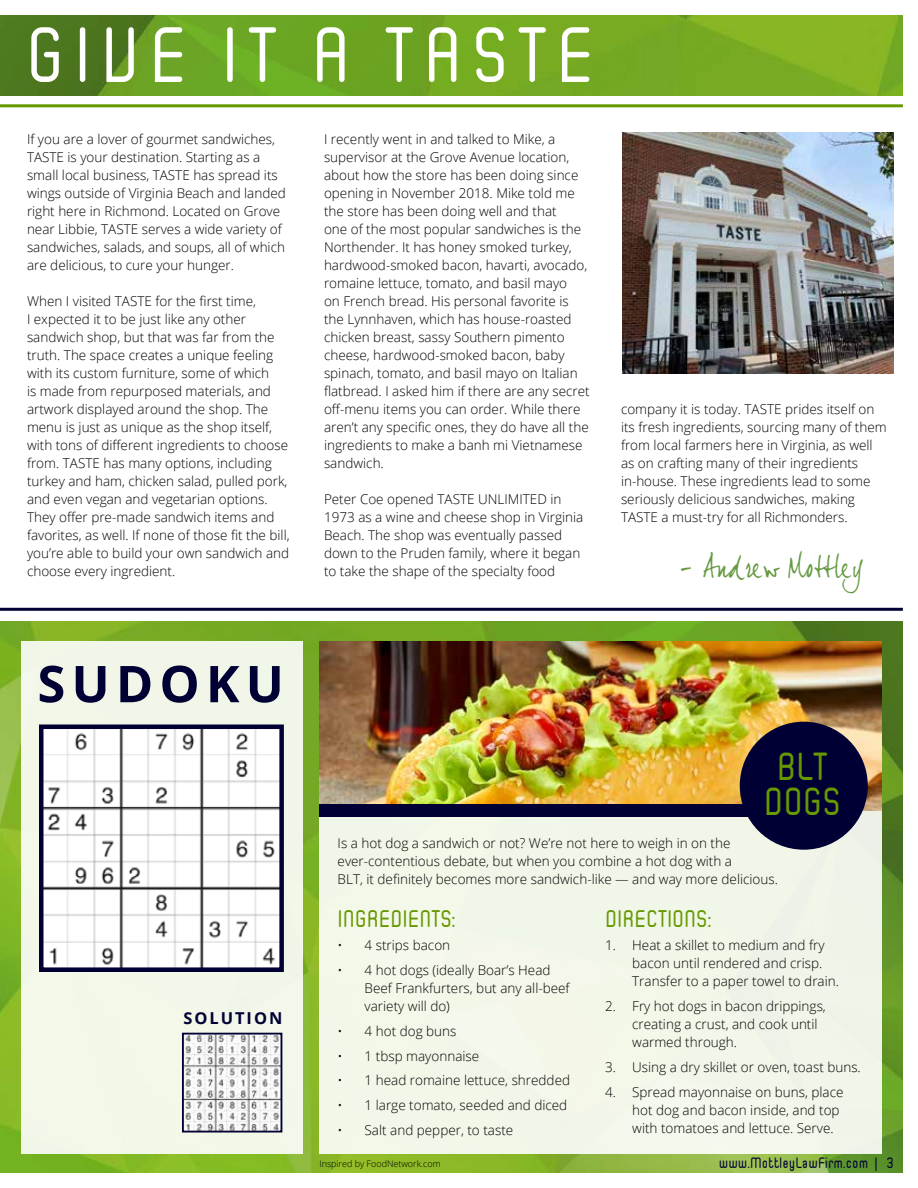
<style>
.page{position:relative;width:918px;height:1188px;background:#fff}
.page>*{position:absolute;margin:0;border:0;box-sizing:border-box;transform-origin:0 0}
.t1{font:78.15px "Herron Cond";letter-spacing:.12em;color:#fff}
.t2{font:700 50.7px "Open Sans";letter-spacing:.12em;color:#000034}
.t3{font:39px/34.5px "Herron Cond";color:#690;text-align:center}
.t4{font:29.1px "Joe Hand 2";letter-spacing:-.015em;color:#659a41}
.t5{font:24px "Herron Cond";color:#690}
.t6{font:700 16.35px "Open Sans";letter-spacing:.12em;color:#000034}
.t7{font:15px "Herron Cond";color:#000034}
.t8{font:300 13.5px/18px "Open Sans";color:#000}
.t9{font:300 9px "Open Sans";color:#000}
</style>
<div class="page">
<img style="left:0;top:621px;width:903px;height:552px">
<img style="left:0;top:15px;width:903px;height:81px">
<div style="left:21px;top:642px;width:281px;height:512px;background:#f2f7e8"></div>
<div style="left:320px;top:642px;width:562px;height:512px;background:#f2f7e9"></div>
<img style="left:622px;top:133px;width:272px;height:241px">
<img style="left:320px;top:642px;width:562px;height:168px">
<img style="left:44px;top:729px;width:235px;height:238px">
<div style="left:39px;top:724px;width:245px;height:248px;border:4px solid #000034"></div>
<img style="left:185px;top:1036px;width:94px;height:93px">
<div style="left:182px;top:1033px;width:100px;height:99px;border:2px solid #000034"></div>
<hr style="left:0;top:104px;width:903px;height:3px;background:#690">
<hr style="left:0;top:608px;width:903px;height:3px;background:#000034">
<div style="left:320px;top:804px;width:486px;height:13px;background:#000034"></div>
<div style="left:740px;top:722px;width:128px;height:128px;background:#000034;border-radius:50%"></div>
<h1 class="t1" style="left:26px;top:12px;width:570px">GIVE IT A TASTE</h1>
<p class="t8" style="left:27px;top:130px;width:260px">If you are a lover of gourmet sandwiches, TASTE is your destination. Starting as a small local business, TASTE has spread its wings outside of Virginia Beach and landed right here in Richmond. Located on Grove near Libbie, TASTE serves a wide variety of sandwiches, salads, and soups, all of which are delicious, to cure your hunger.</p>
<p class="t8" style="left:27px;top:292px;width:264px">When I visited TASTE for the first time,<br>I expected it to be just like any other sandwich shop, but that was far from the truth. The space creates a unique feeling with its custom furniture, some of which<br>is made from repurposed materials, and artwork displayed around the shop. The menu is just as unique as the shop itself, with tons of different ingredients to choose from. TASTE has many options, including turkey and ham, chicken salad, pulled pork, and even vegan and vegetarian options.<br>They offer pre-made sandwich items and favorites, as well. If none of those fit the bill, you’re able to build your own sandwich and choose every ingredient.</p>
<h2 class="t2" style="left:37px;top:648px;width:248px">SUDOKU</h2>
<p class="t8" style="left:324px;top:130px;width:267px">I recently went in and talked to Mike, a supervisor at the Grove Avenue location, about how the store has been doing since opening in November 2018. Mike told me the store has been doing well and that<br>one of the most popular sandwiches is the Northender. It has honey smoked turkey, hardwood-smoked bacon, havarti, avocado, romaine lettuce, tomato, and basil mayo<br>on French bread. His personal favorite is the Lynnhaven, which has house-roasted chicken breast, sassy Southern pimento cheese, hardwood-smoked bacon, baby spinach, tomato, and basil mayo on Italian flatbread. I asked him if there are any secret off-menu items you can order. While there aren’t any specific ones, they do have all the ingredients to make a banh mi Vietnamese sandwich.</p>
<p class="t8" style="left:324px;top:490px;width:261px">Peter Coe opened TASTE UNLIMITED in 1973 as a wine and cheese shop in Virginia Beach. The shop was eventually passed down to the Pruden family, where it began to take the shape of the specialty food</p>
<p class="t8" style="left:621px;top:400px;width:267px">company it is today. TASTE prides itself on its fresh ingredients, sourcing many of them from local farmers here in Virginia, as well as on crafting many of their ingredients in-house. These ingredients lead to some seriously delicious sandwiches, making TASTE a must-try for all Richmonders.</p>
<h3 class="t4" style="left:677px;top:550px;width:188px">- Andrew Mottley</h3>
<h3 class="t3" style="left:764px;top:750px;width:78px">BLT<br>DOGS</h3>
<p class="t8" style="left:338px;top:834px;width:442px">Is a hot dog a sandwich or not? We’re not here to weigh in on the ever-contentious debate, but when you combine a hot dog with a<br>BLT, it definitely becomes more sandwich-like — and way more delicious.</p>
<p class="t6" style="left:183px;top:1006px;width:100px">SOLUTION</p>
<h3 class="t5" style="left:338px;top:905px;width:120px">INGREDIENTS:</h3>
<h3 class="t5" style="left:605px;top:905px;width:108px">DIRECTIONS:</h3>
<p class="t8" style="left:338px;top:936px;width:114px">• 4 strips bacon</p>
<p class="t8" style="left:365px;top:961px;width:207px;text-indent:-27px">• 4 hot dogs (ideally Boar’s Head<br>Beef Frankfurters, but any all-beef variety will do)</p>
<p class="t8" style="left:338px;top:1022px;width:120px">• 4 hot dog buns</p>
<p class="t8" style="left:338px;top:1046px;width:143px">• 1 tbsp mayonnaise</p>
<p class="t8" style="left:338px;top:1071px;width:234px">• 1 head romaine lettuce, shredded</p>
<p class="t8" style="left:338px;top:1096px;width:231px">• 1 large tomato, seeded and diced</p>
<p class="t8" style="left:338px;top:1121px;width:177px">• Salt and pepper, to taste</p>
<p class="t9" style="left:320px;top:1157px;width:123px">Inspired by FoodNetwork.com</p>
<p class="t8" style="left:632px;top:936px;width:208px;text-indent:-27px">1. Heat a skillet to medium and fry bacon until rendered and crisp.<br>Transfer to a paper towel to drain.</p>
<p class="t8" style="left:632px;top:997px;width:195px;text-indent:-27px">2. Fry hot dogs in bacon drippings, creating a crust, and cook until warmed through.</p>
<p class="t8" style="left:605px;top:1058px;width:257px">3. Using a dry skillet or oven, toast buns.</p>
<p class="t8" style="left:632px;top:1082px;width:213px;text-indent:-27px">4. Spread mayonnaise on buns, place hot dog and bacon inside, and top with tomatoes and lettuce. Serve.</p>
<p class="t7" style="left:719px;top:1154px;width:177px">www.MottleyLawFirm.com | 3</p>
</div>
